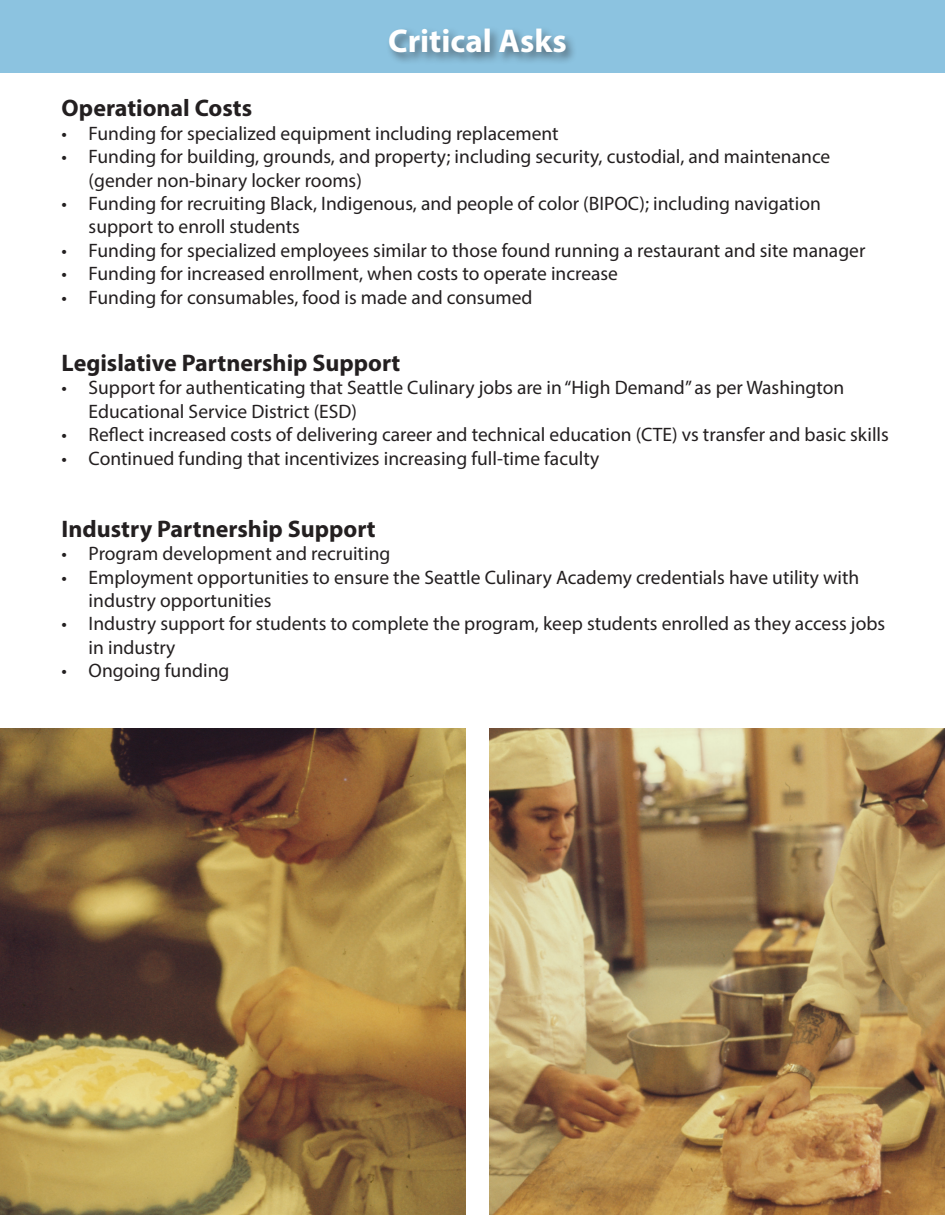
<style>
.page{position:relative;width:945px;height:1215px;background:#fff}
.page>*{position:absolute;margin:0;border:0;box-sizing:border-box;transform-origin:0 0}
.t1{font:700 33px "Myriad Pro";color:#fff}
.t2{font:700 24px "Myriad Pro";color:#231f20}
.t3{font:19.5px/23.4px "Myriad Pro";color:#231f20}
</style>
<div class="page">
<div style="left:0;top:0;width:945px;height:73px;background:#8cc3e0"></div>
<div style="left:386px;top:26px;width:192px;height:39px;background:#231f20;opacity:.56"></div>
<img style="left:0;top:728px;width:466px;height:487px">
<img style="left:489px;top:728px;width:456px;height:487px">
<h1 class="t1" style="left:388px;top:19px;width:180px">Critical Asks</h1>
<p class="t2" style="left:62px;top:93px;width:192px">Operational Costs</p>
<p class="t3" style="left:62px;top:121px;width:499px">• Funding for specialized equipment including replacement</p>
<p class="t3" style="left:89px;top:145px;width:743px;text-indent:-27px">• Funding for building, grounds, and property; including security, custodial, and maintenance (gender non-binary locker rooms)</p>
<p class="t3" style="left:89px;top:191px;width:734px;text-indent:-27px">• Funding for recruiting Black, Indigenous, and people of color (BIPOC); including navigation support to enroll students</p>
<p class="t3" style="left:62px;top:238px;width:805px">• Funding for specialized employees similar to those found running a restaurant and site manager</p>
<p class="t3" style="left:62px;top:262px;width:558px">• Funding for increased enrollment, when costs to operate increase</p>
<p class="t3" style="left:62px;top:285px;width:472px">• Funding for consumables, food is made and consumed</p>
<p class="t2" style="left:62px;top:347px;width:340px">Legislative Partnership Support</p>
<p class="t3" style="left:89px;top:376px;width:757px;text-indent:-27px">• Support for authenticating that Seattle Culinary jobs are in “High Demand” as per Washington<br>Educational Service District (ESD)</p>
<p class="t3" style="left:62px;top:423px;width:829px">• Reflect increased costs of delivering career and technical education (CTE) vs transfer and basic skills</p>
<p class="t3" style="left:62px;top:446px;width:539px">• Continued funding that incentivizes increasing full-time faculty</p>
<p class="t2" style="left:62px;top:513px;width:316px">Industry Partnership Support</p>
<p class="t3" style="left:62px;top:542px;width:330px">• Program development and recruiting</p>
<p class="t3" style="left:89px;top:565px;width:772px;text-indent:-27px">• Employment opportunities to ensure the Seattle Culinary Academy credentials have utility with industry opportunities</p>
<p class="t3" style="left:89px;top:612px;width:798px;text-indent:-27px">• Industry support for students to complete the program, keep students enrolled as they access jobs in industry</p>
<p class="t3" style="left:62px;top:659px;width:169px">• Ongoing funding</p>
</div>
